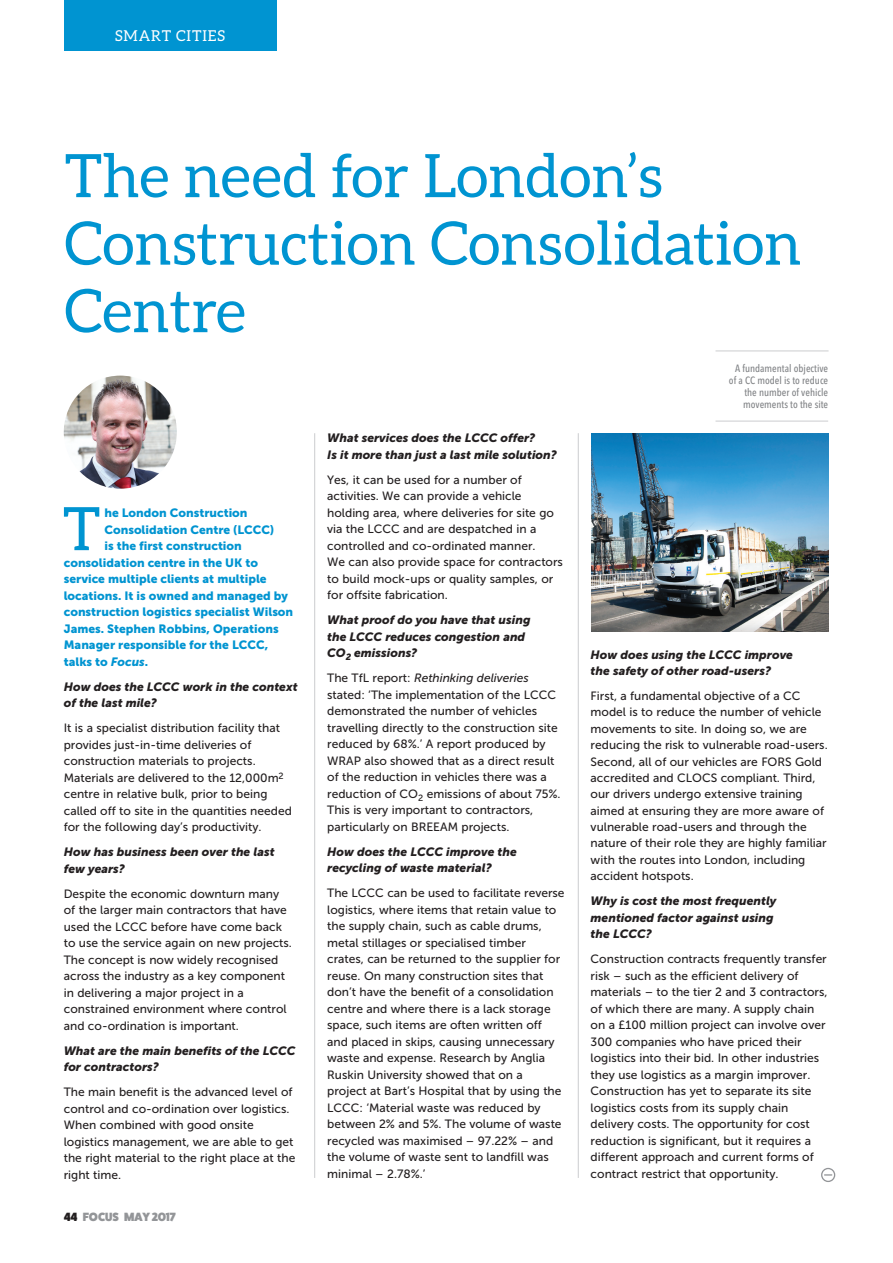
<style>
.page{position:relative;width:893px;height:1263px;background:#fff}
.page>*{position:absolute;margin:0;border:0;box-sizing:border-box;transform-origin:0 0}
.t1{font:60px/67.5px "Aleo";color:#0094d1}
.t2{font:15px "Aleo";letter-spacing:.06em;color:#fff}
.t3{font:12px/16.5px "Museo Sans 500";color:#231f20}
.t4{font:italic 12px/16.5px "Museo Sans 900";color:#231f20}
.t5{font:12px "Museo Sans 900";color:#0094d1}
.t6{font:800 12px "Fat Frank";color:#939598}
.t7{font:500 10.5px/12px "Avenir Next Condensed";color:#808285;text-align:right}
.s1{font-style:italic}
.s2{color:#231f20}
</style>
<div class="page">
<img style="left:591px;top:433px;width:238px;height:198px">
<hr style="left:314px;top:433px;width:1px;height:745px;background:#d1d2d4">
<hr style="left:578px;top:433px;width:1px;height:745px;background:#d1d2d4">
<hr style="left:715px;top:350px;width:114px;height:1px;background:#d1d2d4">
<hr style="left:715px;top:420px;width:113px;height:2px;background:#d1d2d4">
<div style="left:821px;top:1168px;width:14px;height:14px;border:1px solid #939598;border-radius:50%"></div>
<div style="left:64px;top:0;width:212px;height:51px;background:#0094d1"></div>
<img style="left:64px;top:376px;width:113px;height:113px;border-radius:50%">
<p class="t2" style="left:115px;top:27px;width:112px">SMART CITIES</p>
<h1 class="t1" style="left:64px;top:143px;width:739px">The need for London’s<br>Construction Consolidation<br>Centre</h1>
<h1 class="t1" style="left:63px;top:496px;width:39px">T</h1>
<p class="t5" style="left:104px;top:506px;width:145px">he London Construction</p>
<p class="t5" style="left:104px;top:523px;width:171px">Consolidation Centre (LCCC)</p>
<p class="t5" style="left:104px;top:539px;width:139px">is the first construction</p>
<p class="t5" style="left:64px;top:556px;width:196px">consolidation centre in the UK to</p>
<p class="t5" style="left:64px;top:572px;width:204px">service multiple clients at multiple</p>
<p class="t5" style="left:64px;top:589px;width:226px">locations. It is owned and managed by</p>
<p class="t5" style="left:64px;top:605px;width:231px">construction logistics specialist Wilson</p>
<p class="t5" style="left:64px;top:622px;width:216px">James. Stephen Robbins, Operations</p>
<p class="t5" style="left:64px;top:638px;width:206px">Manager responsible for the LCCC,</p>
<p class="t5" style="left:64px;top:655px;width:86px">talks to <span class="s1">Focus</span>.</p>
<p class="t4" style="left:64px;top:678px;width:235px">How does the LCCC work in the context of the last mile?</p>
<p class="t3" style="left:64px;top:720px;width:230px">It is a specialist distribution facility that provides just-in-time deliveries of construction materials to projects.<br>Materials are delivered to the 12,000m<sup>2 </sup>centre in relative bulk, prior to being called off to site in the quantities needed for the following day’s productivity.</p>
<p class="t4" style="left:64px;top:844px;width:212px">How has business been over the last few years?</p>
<p class="t3" style="left:64px;top:885px;width:230px">Despite the economic downturn many of the larger main contractors that have used the LCCC before have come back to use the service again on new projects.<br>The concept is now widely recognised across the industry as a key component in delivering a major project in a constrained environment where control and co-ordination is important.</p>
<p class="t4" style="left:64px;top:1042px;width:233px">What are the main benefits of the LCCC for contractors?</p>
<p class="t3" style="left:64px;top:1084px;width:233px">The main benefit is the advanced level of control and co-ordination over logistics.<br>When combined with good onsite logistics management, we are able to get the right material to the right place at the right time.</p>
<p class="t6" style="left:64px;top:1209px;width:113px"><span class="s2">44</span> FOCUS MAY2017</p>
<p class="t4" style="left:327px;top:430px;width:231px">What services does the LCCC offer?<br>Is it more than just a last mile solution?</p>
<p class="t3" style="left:327px;top:471px;width:237px">Yes, it can be used for a number of activities. We can provide a vehicle holding area, where deliveries for site go via the LCCC and are despatched in a controlled and co-ordinated manner.<br>We can also provide space for contractors to build mock-ups or quality samples, or for offsite fabrication.</p>
<p class="t4" style="left:327px;top:612px;width:205px">What proof do you have that using the LCCC reduces congestion and<br>CO<sub>2</sub> emissions?</p>
<p class="t3" style="left:327px;top:670px;width:235px">The TfL report: <span class="s1">Rethinking deliveries </span>stated: ‘The implementation of the LCCC demonstrated the number of vehicles travelling directly to the construction site reduced by 68%.’ A report produced by WRAP also showed that as a direct result of the reduction in vehicles there was a reduction of CO<sub>2</sub> emissions of about 75%.<br>This is very important to contractors, particularly on BREEAM projects.</p>
<p class="t4" style="left:327px;top:843px;width:191px">How does the LCCC improve the recycling of waste material?</p>
<p class="t3" style="left:327px;top:885px;width:239px">The LCCC can be used to facilitate reverse logistics, where items that retain value to the supply chain, such as cable drums, metal stillages or specialised timber crates, can be returned to the supplier for reuse. On many construction sites that don’t have the benefit of a consolidation centre and where there is a lack storage space, such items are often written off and placed in skips, causing unnecessary waste and expense. Research by Anglia Ruskin University showed that on a project at Bart’s Hospital that by using the LCCC: ‘Material waste was reduced by between 2% and 5%. The volume of waste recycled was maximised – 97.22% – and the volume of waste sent to landfill was minimal – 2.78%.’</p>
<p class="t7" style="left:729px;top:362px;width:101px">A fundamental objective of a CC model is to reduce the number of vehicle movements to the site</p>
<p class="t4" style="left:591px;top:646px;width:204px">How does using the LCCC improve the safety of other road-users?</p>
<p class="t3" style="left:591px;top:688px;width:239px">First, a fundamental objective of a CC model is to reduce the number of vehicle movements to site. In doing so, we are reducing the risk to vulnerable road-users.<br>Second, all of our vehicles are FORS Gold accredited and CLOCS compliant. Third, our drivers undergo extensive training aimed at ensuring they are more aware of vulnerable road-users and through the nature of their role they are highly familiar with the routes into London, including accident hotspots.</p>
<p class="t4" style="left:591px;top:893px;width:187px">Why is cost the most frequently mentioned factor against using the LCCC?</p>
<p class="t3" style="left:591px;top:951px;width:238px">Construction contracts frequently transfer risk – such as the efficient delivery of materials – to the tier 2 and 3 contractors, of which there are many. A supply chain on a £100 million project can involve over 300 companies who have priced their logistics into their bid. In other industries they use logistics as a margin improver.<br>Construction has yet to separate its site logistics costs from its supply chain delivery costs. The opportunity for cost reduction is significant, but it requires a different approach and current forms of contract restrict that opportunity.</p>
</div>
